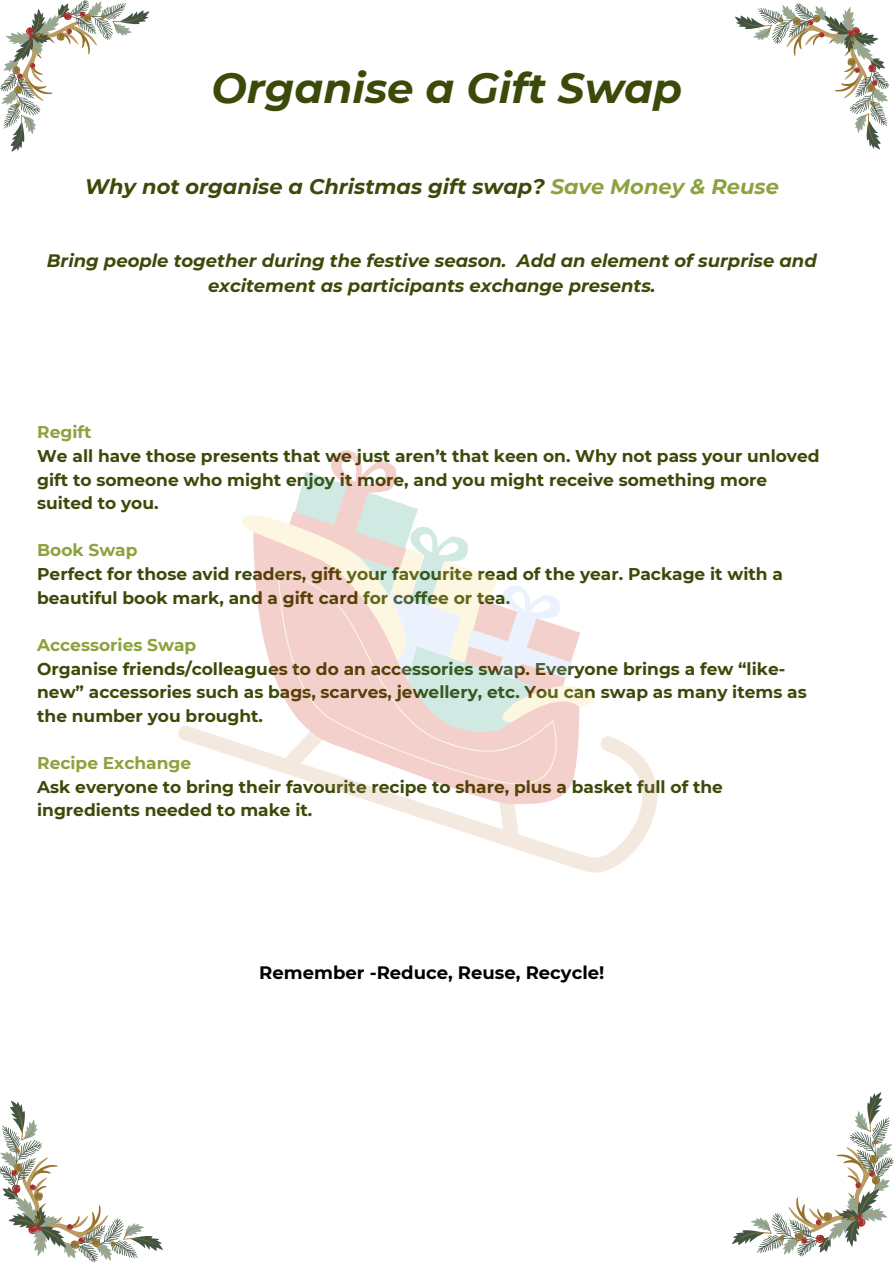
<style>
.page{position:relative;width:894px;height:1264px;background:#fff}
.page>*{position:absolute;margin:0;border:0;box-sizing:border-box;transform-origin:0 0}
.t1{font:italic 700 42px "Montserrat";color:#3c4a09}
.t2{font:italic 700 21px "Montserrat";color:#3c4a09}
.t3{font:italic 700 18px/24.8px "Montserrat";color:#3c4a09;text-align:center}
.t4{font:700 18px "Montserrat";color:#000}
.t5{font:700 16.95px/23.7px "Montserrat";color:#3c4a09}
.t6{font:700 16.95px "Montserrat";color:#8ca23d}
.s1{color:#8ca23d}
</style>
<div class="page">
<svg style="left:0;top:0;width:149px;height:152px"></svg>
<svg style="left:732px;top:1092px;width:161px;height:164px"></svg>
<svg style="left:178px;top:726px;width:479px;height:147px"></svg>
<svg style="left:296px;top:450px;width:112px;height:56px"></svg>
<svg style="left:242px;top:506px;width:380px;height:246px"></svg>
<svg style="left:195px;top:532px;width:424px;height:296px"></svg>
<svg style="left:235px;top:566px;width:355px;height:238px"></svg>
<svg style="left:735px;top:3px;width:154px;height:147px"></svg>
<svg style="left:0;top:1100px;width:163px;height:161px"></svg>
<p class="t1" style="left:211px;top:62px;width:472px">Organise a Gift Swap</p>
<p class="t2" style="left:85px;top:174px;width:695px">Why not organise a Christmas gift swap? <span class="s1">Save Money &amp; Reuse</span></p>
<h1 class="t3" style="left:47px;top:248px;width:771px">Bring people together during the festive season. Add an element of surprise and excitement as participants exchange presents.</h1>
<p class="t6" style="left:37px;top:422px;width:56px">Regift</p>
<h2 class="t5" style="left:37px;top:444px;width:783px">We all have those presents that we just aren’t that keen on. Why not pass your unloved gift to someone who might enjoy it more, and you might receive something more suited to you.</h2>
<p class="t6" style="left:37px;top:540px;width:102px">Book Swap</p>
<p class="t5" style="left:37px;top:562px;width:747px">Perfect for those avid readers, gift your favourite read of the year. Package it with a beautiful book mark, and a gift card for coffee or tea.</p>
<p class="t6" style="left:37px;top:634px;width:161px">Accessories Swap</p>
<p class="t5" style="left:37px;top:656px;width:770px">Organise friends/colleagues to do an accessories swap. Everyone brings a few “like&shy;new” accessories such as bags, scarves, jewellery, etc. You can swap as many items as the number you brought.</p>
<p class="t6" style="left:37px;top:752px;width:155px">Recipe Exchange</p>
<p class="t5" style="left:37px;top:774px;width:687px">Ask everyone to bring their favourite recipe to share, plus a basket full of the ingredients needed to make it.</p>
<p class="t4" style="left:259px;top:961px;width:346px">Remember -Reduce, Reuse, Recycle!</p>
</div>
